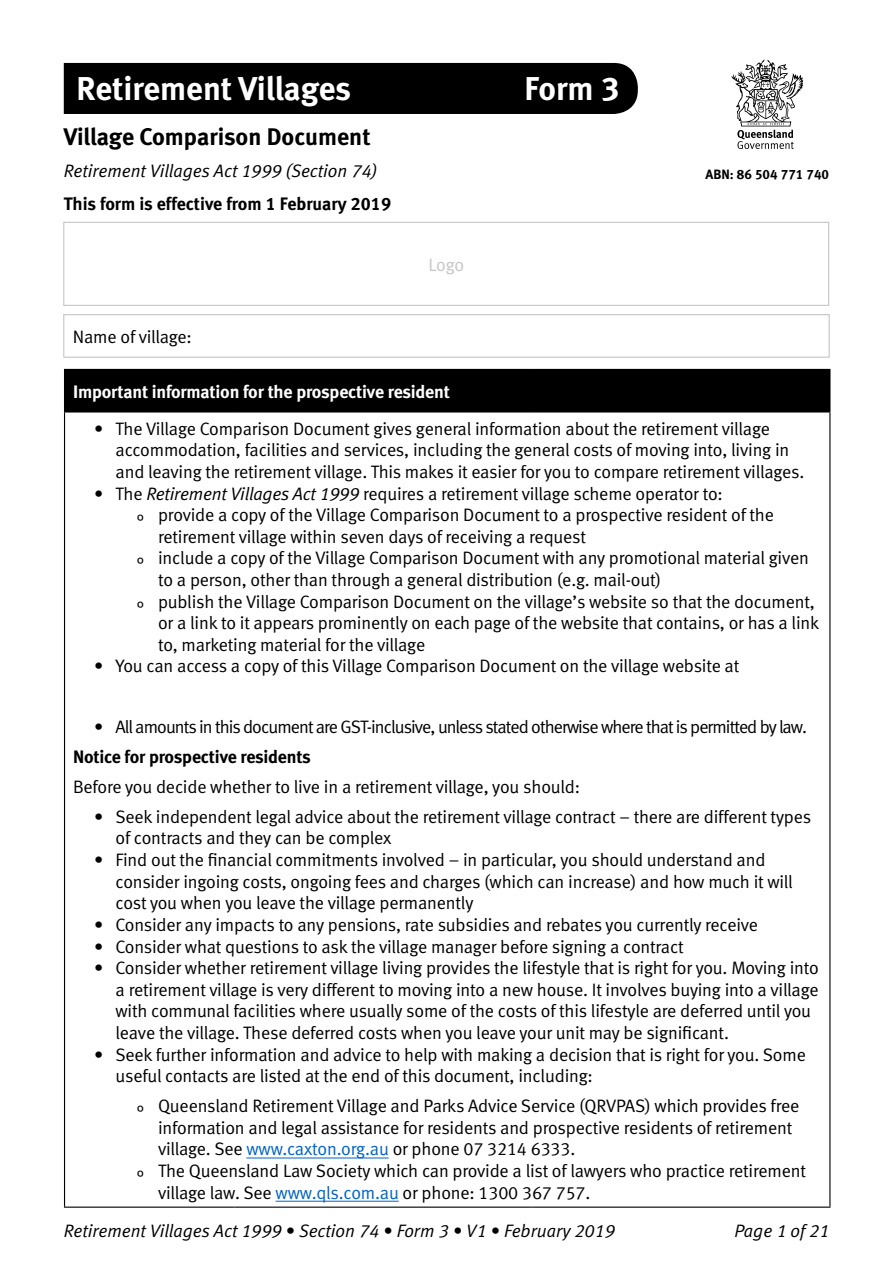
<style>
.page{position:relative;width:893px;height:1263px;background:#fff}
.page>*{position:absolute;margin:0;border:0;box-sizing:border-box;transform-origin:0 0}
.H_Form_header{font:33px "Meta Bold LF";color:#fff}
.H_Form_title{font:24px "Meta Bold LF";color:#000}
.P_Body_copy{font:18px/21.6px "Meta Normal LF";letter-spacing:-.01em;color:#000}
.H1_Legislative_Act{font:italic 18px "Meta Normal LF";color:#000}
.P_Body_copy-2{font:18px "Meta Normal LF";letter-spacing:-.05em;color:#000}
.H2_Important{font:18px "Meta Bold LF";letter-spacing:-.01em;color:#fff}
.P_Date_of_effectiven{font:18px "Meta Bold LF";color:#000}
.P_Body_copy__bold{font:18px "Meta Bold LF";letter-spacing:-.01em;color:#000}
.P_Body_copy-3{font:18px "Meta Normal LF";color:#c6c6c6}
.P_ABN_Number{font:13.5px "Meta Bold LF";color:#000}
.s1{font-style:italic}
.s2{color:#0063c5}
</style>
<div class="page">
<div style="left:64px;top:63px;width:574px;height:51px;background:#000"></div>
<svg style="left:732px;top:60px;width:71px;height:89px"></svg>
<div style="left:65px;top:369px;width:765px;height:43px;background:#000"></div>
<hr style="left:64px;top:369px;width:171px;height:1px;background:#000">
<hr style="left:64px;top:370px;width:1px;height:41px;background:#000">
<hr style="left:64px;top:411px;width:171px;height:1px;background:#000">
<hr style="left:64px;top:412px;width:1px;height:794px;background:#000">
<hr style="left:829px;top:412px;width:1px;height:794px;background:#000">
<hr style="left:64px;top:1206px;width:171px;height:2px;background:#000">
<hr style="left:235px;top:1206px;width:297px;height:2px;background:#000">
<hr style="left:532px;top:1206px;width:298px;height:2px;background:#000">
<hr style="left:246px;top:1158px;width:143px;height:1px;background:#0063c5">
<hr style="left:276px;top:1201px;width:123px;height:1px;background:#0063c5">
<div style="left:63px;top:314px;width:767px;height:44px;border:1px solid #c6c6c6"></div>
<div style="left:63px;top:222px;width:766px;height:84px;border:1px solid #c6c6c6"></div>
<p class="H_Form_header" style="left:77px;top:69px;width:276px">Retirement Villages</p>
<p class="H_Form_header" style="left:524px;top:69px;width:97px">Form 3</p>
<p class="H_Form_title" style="left:64px;top:123px;width:308px">Village Comparison Document</p>
<p class="H1_Legislative_Act" style="left:64px;top:161px;width:315px">Retirement Villages Act 1999 (Section 74)</p>
<p class="P_Date_of_effectiven" style="left:64px;top:193px;width:329px">This form is effective from 1 February 2019</p>
<p class="P_Body_copy" style="left:73px;top:326px;width:121px">Name of village:</p>
<p class="P_Body_copy-3" style="left:428px;top:254px;width:37px">Logo</p>
<p class="P_ABN_Number" style="left:705px;top:166px;width:125px">ABN: 86 504 771 740</p>
<h2 class="H2_Important" style="left:73px;top:381px;width:378px">Important information for the prospective resident</h2>
<p class="P_Body_copy" style="left:116px;top:417px;width:690px;text-indent:-21px">• The Village Comparison Document gives general information about the retirement village accommodation, facilities and services, including the general costs of moving into, living in and leaving the retirement village. This makes it easier for you to compare retirement villages.</p>
<p class="P_Body_copy" style="left:94px;top:482px;width:630px">• The <span class="s1">Retirement Villages Act 1999</span> requires a retirement village scheme operator to:</p>
<p class="P_Body_copy" style="left:158px;top:504px;width:617px;text-indent:-21px">° provide a copy of the Village Comparison Document to a prospective resident of the retirement village within seven days of receiving a request</p>
<p class="P_Body_copy" style="left:158px;top:547px;width:652px;text-indent:-21px">° include a copy of the Village Comparison Document with any promotional material given to a person, other than through a general distribution (e.g. mail-out)</p>
<p class="P_Body_copy" style="left:158px;top:590px;width:663px;text-indent:-21px">° publish the Village Comparison Document on the village’s website so that the document, or a link to it appears prominently on each page of the website that contains, or has a link to, marketing material for the village</p>
<p class="P_Body_copy" style="left:94px;top:655px;width:647px">• You can access a copy of this Village Comparison Document on the village website at</p>
<p class="P_Body_copy-2" style="left:94px;top:716px;width:714px">• All amounts in this document are GST-inclusive, unless stated otherwise where that is permitted by law.</p>
<p class="P_Body_copy__bold" style="left:73px;top:746px;width:239px">Notice for prospective residents</p>
<p class="P_Body_copy" style="left:73px;top:775px;width:508px">Before you decide whether to live in a retirement village, you should:</p>
<p class="P_Body_copy" style="left:116px;top:806px;width:697px;text-indent:-21px">• Seek independent legal advice about the retirement village contract – there are different types of contracts and they can be complex</p>
<p class="P_Body_copy" style="left:116px;top:849px;width:679px;text-indent:-21px">• Find out the financial commitments involved – in particular, you should understand and consider ingoing costs, ongoing fees and charges (which can increase) and how much it will cost you when you leave the village permanently</p>
<p class="P_Body_copy" style="left:94px;top:914px;width:665px">• Consider any impacts to any pensions, rate subsidies and rebates you currently receive</p>
<p class="P_Body_copy" style="left:94px;top:935px;width:591px">• Consider what questions to ask the village manager before signing a contract</p>
<p class="P_Body_copy" style="left:116px;top:957px;width:705px;text-indent:-21px">• Consider whether retirement village living provides the lifestyle that is right for you. Moving into a retirement village is very different to moving into a new house. It involves buying into a village with communal facilities where usually some of the costs of this lifestyle are deferred until you leave the village. These deferred costs when you leave your unit may be significant.</p>
<p class="P_Body_copy" style="left:116px;top:1043px;width:692px;text-indent:-21px">• Seek further information and advice to help with making a decision that is right for you. Some useful contacts are listed at the end of this document, including:</p>
<p class="P_Body_copy" style="left:158px;top:1095px;width:643px;text-indent:-21px">° Queensland Retirement Village and Parks Advice Service (QRVPAS) which provides free information and legal assistance for residents and prospective residents of retirement village. See <span class="s2">www.caxton.org.au</span> or phone 07 3214 6333.</p>
<p class="P_Body_copy" style="left:158px;top:1160px;width:649px;text-indent:-21px">° The Queensland Law Society which can provide a list of lawyers who practice retirement village law. See <span class="s2">www.qls.com.au</span> or phone: 1300 367 757.</p>
<p class="H1_Legislative_Act" style="left:64px;top:1220px;width:552px">Retirement Villages Act 1999 • Section 74 • Form 3 • V1 • February 2019</p>
<p class="H1_Legislative_Act" style="left:734px;top:1220px;width:96px">Page 1 of 21</p>
</div>
